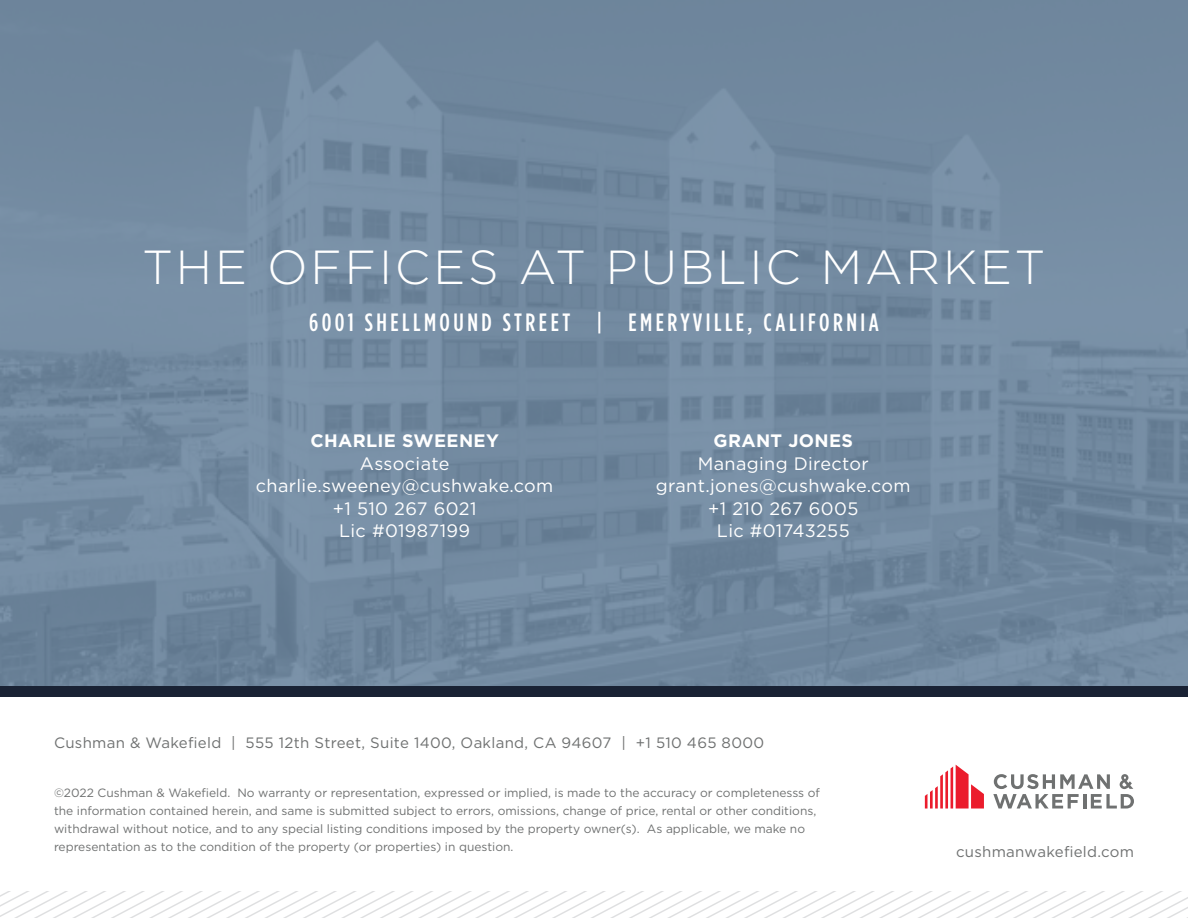
<style>
.page{position:relative;width:1188px;height:918px;background:#fff}
.page>*{position:absolute;margin:0;border:0;box-sizing:border-box;transform-origin:0 0}
.t1{font:300 47.7px "Gotham";letter-spacing:.06em;color:#fff}
.t2{font:500 25.05px "Gotham Condensed";letter-spacing:.14em;color:#fff}
.t3{font:18px/22.5px "Gotham";letter-spacing:.02em;color:#fff;text-align:center}
.t4{font:700 18px "Gotham";letter-spacing:.02em;color:#fff}
.t5{font:15px "Gotham";letter-spacing:.02em;color:#6f7171}
.t6{font:12px/18px "Gotham";color:#6f7171}
</style>
<div class="page">
<svg style="left:0;top:891px;width:1188px;height:27px"></svg>
<svg style="left:925px;top:765px;width:59px;height:44px"></svg>
<svg style="left:993px;top:774px;width:141px;height:35px"></svg>
<div style="left:0;top:0;width:1188px;height:686px;background:#708ba5"></div>
<div style="left:0;top:686px;width:1188px;height:11px;background:#192234"></div>
<h1 class="t1" style="left:143px;top:237px;width:904px">THE OFFICES AT PUBLIC MARKET</h1>
<h2 class="t2" style="left:309px;top:308px;width:571px">6001 SHELLMOUND STREET | EMERYVILLE, CALIFORNIA</h2>
<h3 class="t4" style="left:310px;top:429px;width:190px">CHARLIE SWEENEY</h3>
<h3 class="t3" style="left:256px;top:452px;width:299px">Associate charlie.sweeney@cushwake.com +1 510 267 6021<br>Lic #01987199</h3>
<h3 class="t4" style="left:714px;top:429px;width:141px">GRANT JONES</h3>
<h3 class="t3" style="left:656px;top:452px;width:256px">Managing Director grant.jones@cushwake.com +1 210 267 6005<br>Lic #01743255</h3>
<p class="t5" style="left:54px;top:733px;width:712px">Cushman &amp; Wakefield | 555 12th Street, Suite 1400, Oakland, CA 94607 | +1 510 465 8000</p>
<p class="t6" style="left:54px;top:783px;width:767px">©2022 Cushman &amp; Wakefield. No warranty or representation, expressed or implied, is made to the accuracy or completenesss of the information contained herein, and same is submitted subject to errors, omissions, change of price, rental or other conditions, withdrawal without notice, and to any special listing conditions imposed by the property owner(s). As applicable, we make no representation as to the condition of the property (or properties) in question.</p>
<p class="t5" style="left:956px;top:842px;width:179px">cushmanwakefield.com</p>
</div>
